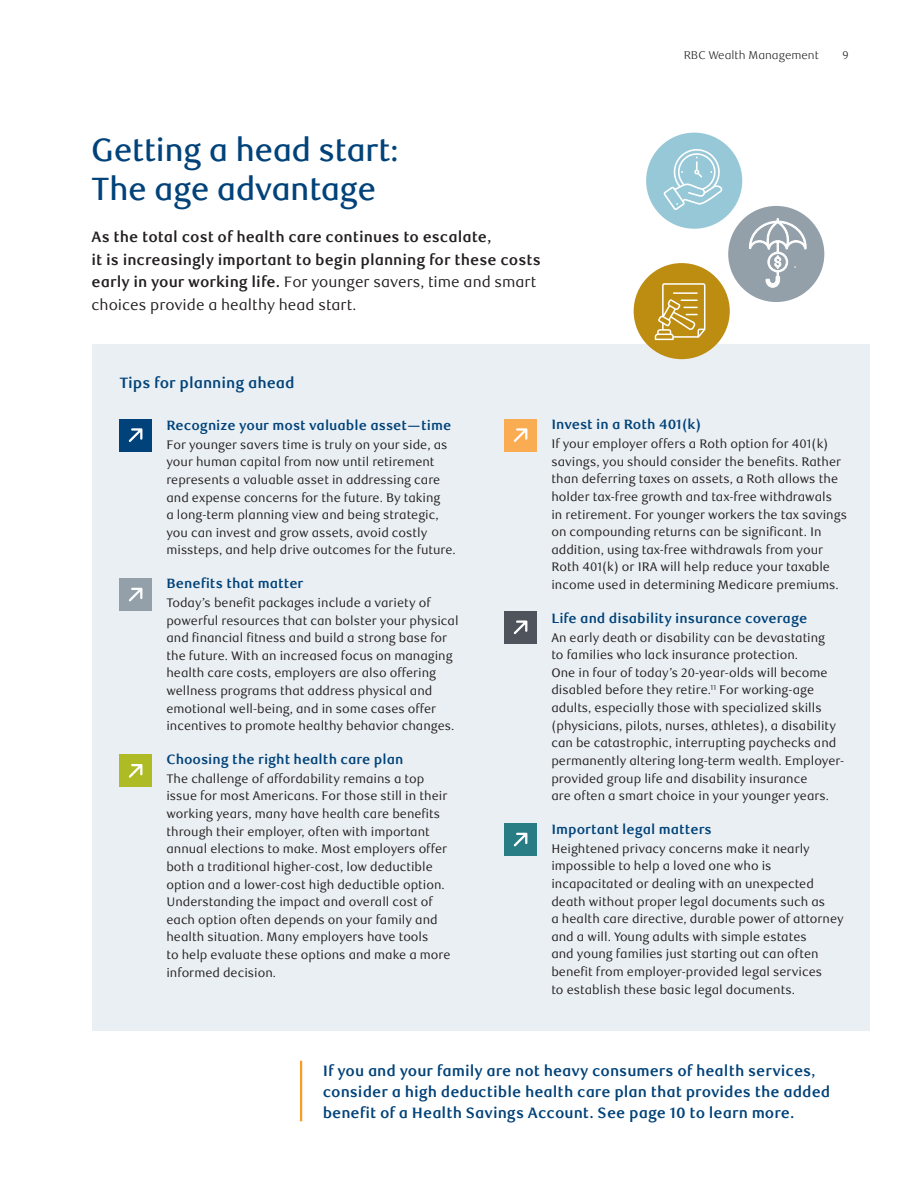
<style>
.page{position:relative;width:918px;height:1188px;background:#fff}
.page>*{position:absolute;margin:0;border:0;box-sizing:border-box;transform-origin:0 0}
.RBC_LND_Headline{font:500 32.25px/39px "RBC Display";color:#004279}
.t1{font:700 15px/21px "RBC Text";color:#004279}
.RBC_LND_Intro_paragraph{font:700 15px/22.5px "RBC Text";color:#231f20}
.t2{font:700 13.5px "RBC Text";color:#004279}
.t3{font:12.3px/17.7px "RBC Text";color:#231f20}
.t4{font:300 11.25px "RBC Text";color:#231f20}
.s1{font-weight:400}
</style>
<div class="page">
<div style="left:646px;top:133px;width:96px;height:96px;background:#96c8d7;border-radius:50%"></div>
<svg style="left:664px;top:149px;width:59px;height:61px"></svg>
<div style="left:92px;top:344px;width:777px;height:687px;background:#e9eff3"></div>
<div style="left:119px;top:419px;width:33px;height:32px;background:#004279"></div>
<svg style="left:129px;top:428px;width:13px;height:14px"></svg>
<div style="left:119px;top:578px;width:33px;height:33px;background:#94a0a9"></div>
<svg style="left:129px;top:588px;width:13px;height:14px"></svg>
<div style="left:119px;top:755px;width:33px;height:32px;background:#afbb25"></div>
<svg style="left:129px;top:764px;width:13px;height:14px"></svg>
<div style="left:504px;top:419px;width:33px;height:32px;background:#faac53"></div>
<svg style="left:514px;top:428px;width:13px;height:14px"></svg>
<div style="left:504px;top:611px;width:33px;height:33px;background:#4e535c"></div>
<svg style="left:514px;top:620px;width:13px;height:14px"></svg>
<div style="left:504px;top:823px;width:33px;height:33px;background:#287d84"></div>
<svg style="left:514px;top:833px;width:13px;height:14px"></svg>
<hr style="left:300px;top:1061px;width:2px;height:60px;background:#f89b27">
<div style="left:728px;top:206px;width:96px;height:96px;background:#94a0a9;border-radius:50%"></div>
<svg style="left:749px;top:218px;width:57px;height:69px"></svg>
<div style="left:634px;top:263px;width:96px;height:96px;background:#bd8d11;border-radius:50%"></div>
<svg style="left:655px;top:283px;width:50px;height:57px"></svg>
<p class="t4" style="left:684px;top:48px;width:137px">RBC Wealth Management</p>
<p class="t4" style="left:843px;top:48px;width:8px">9</p>
<h1 class="RBC_LND_Headline" style="left:92px;top:132px;width:309px">Getting a head start:<br>The age advantage</h1>
<p class="RBC_LND_Intro_paragraph" style="left:92px;top:226px;width:451px">As the total cost of health care continues to escalate,<br>it is increasingly important to begin planning for these costs early in your working life. <span class="s1">For younger savers, time and smart choices provide a healthy head start.</span></p>
<p class="t1" style="left:119px;top:373px;width:177px">Tips for planning ahead</p>
<p class="t2" style="left:166px;top:417px;width:286px">Recognize your most valuable asset—time</p>
<p class="t3" style="left:166px;top:436px;width:291px">For younger savers time is truly on your side, as your human capital from now until retirement represents a valuable asset in addressing care and expense concerns for the future. By taking<br>a long-term planning view and being strategic, you can invest and grow assets, avoid costly missteps, and help drive outcomes for the future.</p>
<p class="t2" style="left:166px;top:576px;width:139px">Benefits that matter</p>
<p class="t3" style="left:166px;top:594px;width:294px">Today’s benefit packages include a variety of powerful resources that can bolster your physical and financial fitness and build a strong base for the future. With an increased focus on managing health care costs, employers are also offering wellness programs that address physical and emotional well-being, and in some cases offer incentives to promote healthy behavior changes.</p>
<p class="t2" style="left:166px;top:751px;width:238px">Choosing the right health care plan</p>
<p class="t3" style="left:166px;top:770px;width:286px">The challenge of affordability remains a top issue for most Americans. For those still in their working years, many have health care benefits through their employer, often with important annual elections to make. Most employers offer both a traditional higher-cost, low deductible option and a lower-cost high deductible option.<br>Understanding the impact and overall cost of each option often depends on your family and health situation. Many employers have tools<br>to help evaluate these options and make a more informed decision.</p>
<p class="t2" style="left:551px;top:417px;width:151px">Invest in a Roth 401(k)</p>
<p class="t3" style="left:551px;top:435px;width:297px">If your employer offers a Roth option for 401(k) savings, you should consider the benefits. Rather than deferring taxes on assets, a Roth allows the holder tax-free growth and tax-free withdrawals<br>in retirement. For younger workers the tax savings on compounding returns can be significant. In addition, using tax-free withdrawals from your Roth 401(k) or IRA will help reduce your taxable income used in determining Medicare premiums.</p>
<p class="t2" style="left:551px;top:610px;width:257px">Life and disability insurance coverage</p>
<p class="t3" style="left:551px;top:629px;width:294px">An early death or disability can be devastating<br>to families who lack insurance protection.<br>One in four of today’s 20-year-olds will become disabled before they retire.<sup>11</sup> For working-age adults, especially those with specialized skills (physicians, pilots, nurses, athletes), a disability can be catastrophic, interrupting paychecks and permanently altering long-term wealth. Employer&shy;provided group life and disability insurance<br>are often a smart choice in your younger years.</p>
<p class="t2" style="left:551px;top:821px;width:162px">Important legal matters</p>
<p class="t3" style="left:551px;top:840px;width:294px">Heightened privacy concerns make it nearly impossible to help a loved one who is incapacitated or dealing with an unexpected death without proper legal documents such as<br>a health care directive, durable power of attorney and a will. Young adults with simple estates<br>and young families just starting out can often benefit from employer-provided legal services<br>to establish these basic legal documents.</p>
<p class="t1" style="left:323px;top:1061px;width:509px">If you and your family are not heavy consumers of health services, consider a high deductible health care plan that provides the added benefit of a Health Savings Account. See page 10 to learn more.</p>
</div>
